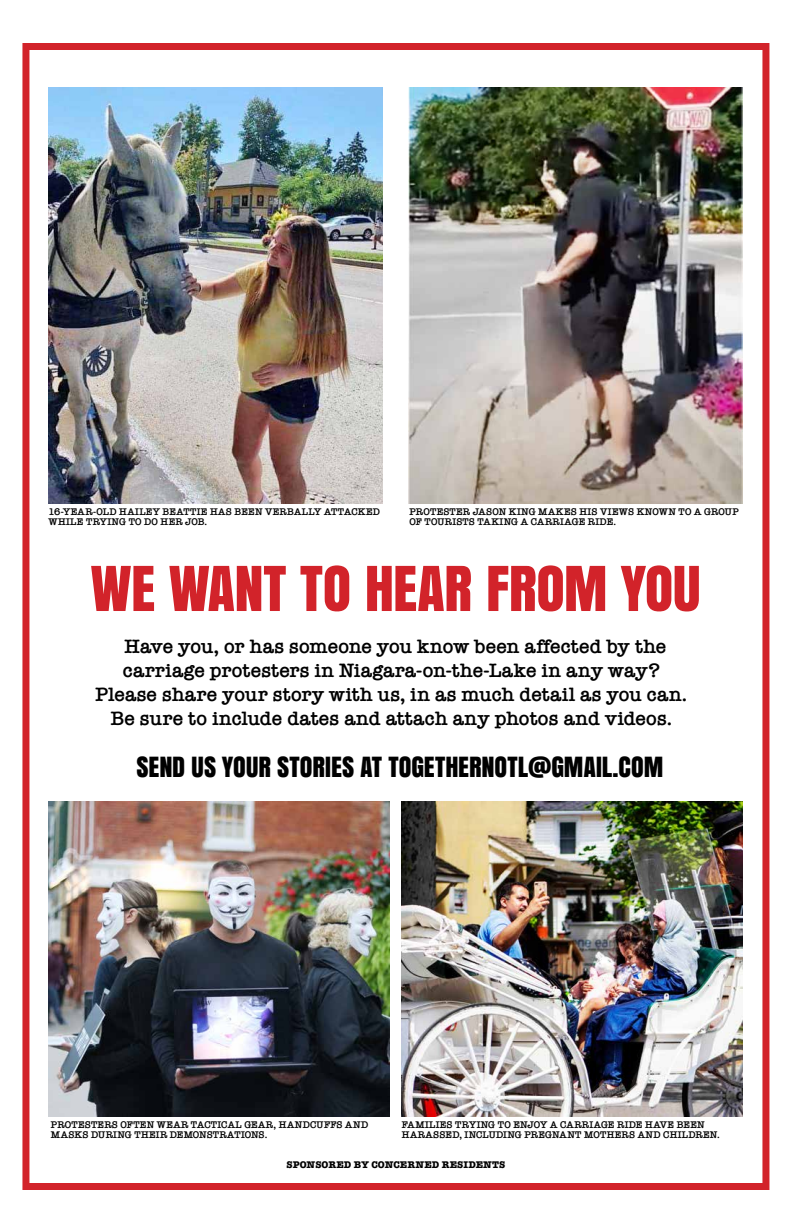
<style>
.page{position:relative;width:792px;height:1224px;background:#fff}
.page>*{position:absolute;margin:0;border:0;box-sizing:border-box;transform-origin:0 0}
.t1{font:58px "Anton";letter-spacing:-.01em;color:#d2232a}
.t2{font:26px "Anton";letter-spacing:-.005em;color:#000}
.t3{font:600 20px/24px "American Typewriter";color:#000;text-align:center}
.t4{font:600 10px/10.5px "American Typewriter";letter-spacing:.015em;color:#000}
.t5{font:700 10px "American Typewriter";letter-spacing:.005em;color:#000}
</style>
<div class="page">
<div style="left:22px;top:43px;width:747px;height:1147px;border:7px solid #d2232a"></div>
<img style="left:48px;top:87px;width:335px;height:417px">
<img style="left:408px;top:87px;width:334px;height:417px">
<img style="left:48px;top:802px;width:341px;height:314px">
<img style="left:402px;top:802px;width:340px;height:314px">
<p class="t4" style="left:48px;top:506px;width:333px">16-YEAR-OLD HAILEY BEATTIE HAS BEEN VERBALLY ATTACKED<br>WHILE TRYING TO DO HER JOB.</p>
<p class="t4" style="left:409px;top:506px;width:331px">PROTESTER JASON KING MAKES HIS VIEWS KNOWN TO A GROUP<br>OF TOURISTS TAKING A CARRIAGE RIDE.</p>
<h1 class="t1" style="left:91px;top:543px;width:612px">WE WANT TO HEAR FROM YOU</h1>
<h3 class="t3" style="left:96px;top:634px;width:593px">Have you, or has someone you know been affected by the carriage protesters in Niagara-on-the-Lake in any way?<br>Please share your story with us, in as much detail as you can.<br>Be sure to include dates and attach any photos and videos.</h3>
<h2 class="t2" style="left:137px;top:746px;width:528px">SEND US YOUR STORIES AT TOGETHERNOTL@GMAIL.COM</h2>
<p class="t4" style="left:51px;top:1119px;width:319px">PROTESTERS OFTEN WEAR TACTICAL GEAR, HANDCUFFS AND<br>MASKS DURING THEIR DEMONSTRATIONS.</p>
<p class="t4" style="left:402px;top:1119px;width:319px">FAMILIES TRYING TO ENJOY A CARRIAGE RIDE HAVE BEEN<br>HARASSED, INCLUDING PREGNANT MOTHERS AND CHILDREN.</p>
<p class="t5" style="left:287px;top:1156px;width:220px">SPONSORED BY CONCERNED RESIDENTS</p>
</div>
